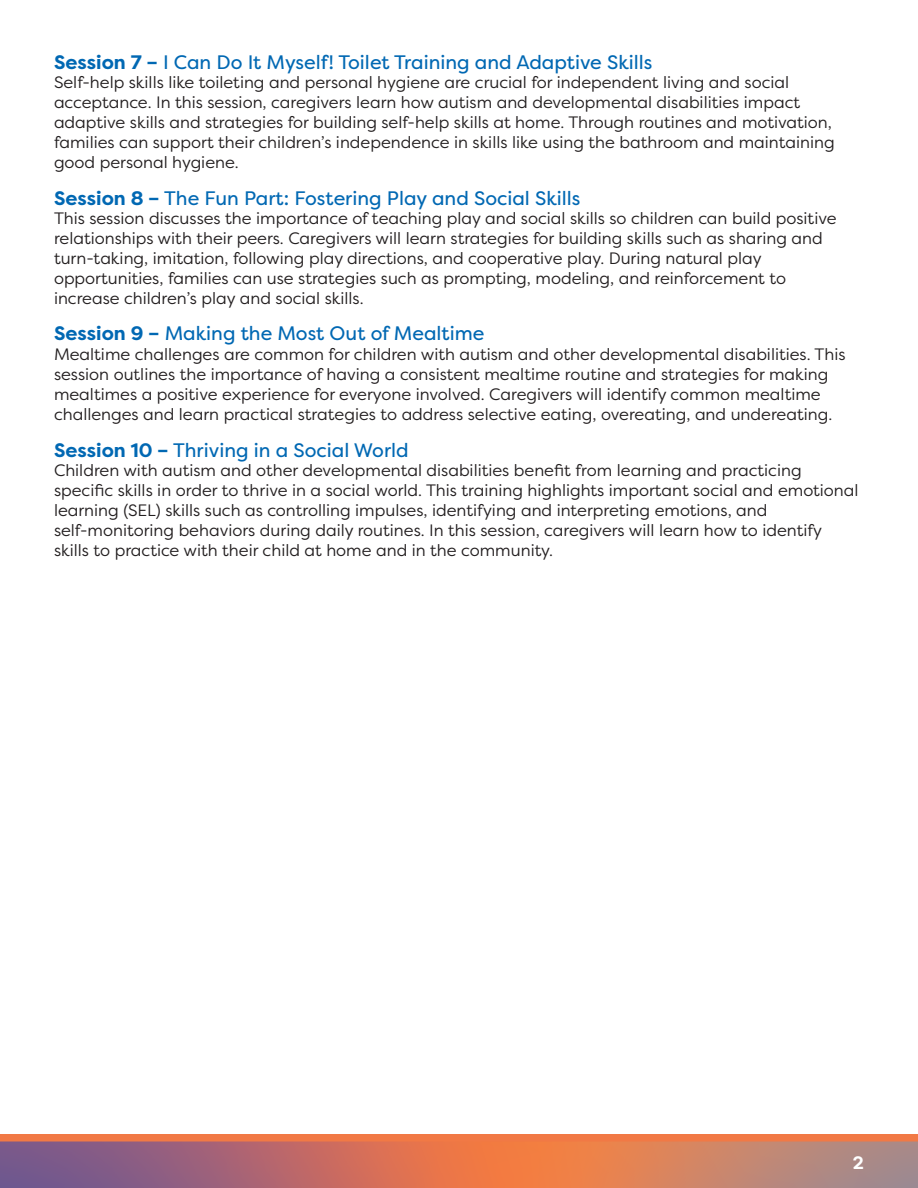
<style>
.page{position:relative;width:918px;height:1188px;background:#fff}
.page>*{position:absolute;margin:0;border:0;box-sizing:border-box;transform-origin:0 0}
.t1{font:19.5px "Filson Pro";color:#0168b3}
.t2{font:700 18px "Filson Pro";color:#fff}
.t3{font:16.5px/19.8px "Filson Pro";color:#231f20}
.s1{font-weight:700}
</style>
<div class="page">
<svg style="left:0;top:1142px;width:918px;height:46px;background:#bd746a"></svg>
<div style="left:0;top:1134px;width:918px;height:8px;background:#f17945"></div>
<p class="t1" style="left:54px;top:49px;width:600px"><span class="s1">Session 7 –</span> I Can Do It Myself! Toilet Training and Adaptive Skills</p>
<p class="t3" style="left:54px;top:72px;width:782px">Self-help skills like toileting and personal hygiene are crucial for independent living and social acceptance. In this session, caregivers learn how autism and developmental disabilities impact adaptive skills and strategies for building self-help skills at home. Through routines and motivation, families can support their children’s independence in skills like using the bathroom and maintaining good personal hygiene.</p>
<p class="t1" style="left:54px;top:185px;width:528px"><span class="s1">Session 8 –</span> The Fun Part: Fostering Play and Social Skills</p>
<p class="t3" style="left:54px;top:208px;width:784px">This session discusses the importance of teaching play and social skills so children can build positive relationships with their peers. Caregivers will learn strategies for building skills such as sharing and turn-taking, imitation, following play directions, and cooperative play. During natural play opportunities, families can use strategies such as prompting, modeling, and reinforcement to increase children’s play and social skills.</p>
<p class="t1" style="left:54px;top:321px;width:432px"><span class="s1">Session 9 –</span> Making the Most Out of Mealtime</p>
<p class="t3" style="left:54px;top:344px;width:793px">Mealtime challenges are common for children with autism and other developmental disabilities. This session outlines the importance of having a consistent mealtime routine and strategies for making mealtimes a positive experience for everyone involved. Caregivers will identify common mealtime challenges and learn practical strategies to address selective eating, overeating, and undereating.</p>
<p class="t1" style="left:54px;top:437px;width:356px"><span class="s1">Session 10 –</span> Thriving in a Social World</p>
<p class="t3" style="left:54px;top:460px;width:806px">Children with autism and other developmental disabilities benefit from learning and practicing specific skills in order to thrive in a social world. This training highlights important social and emotional learning (SEL) skills such as controlling impulses, identifying and interpreting emotions, and self-monitoring behaviors during daily routines. In this session, caregivers will learn how to identify skills to practice with their child at home and in the community.</p>
<p class="t2" style="left:853px;top:1151px;width:13px">2</p>
</div>
